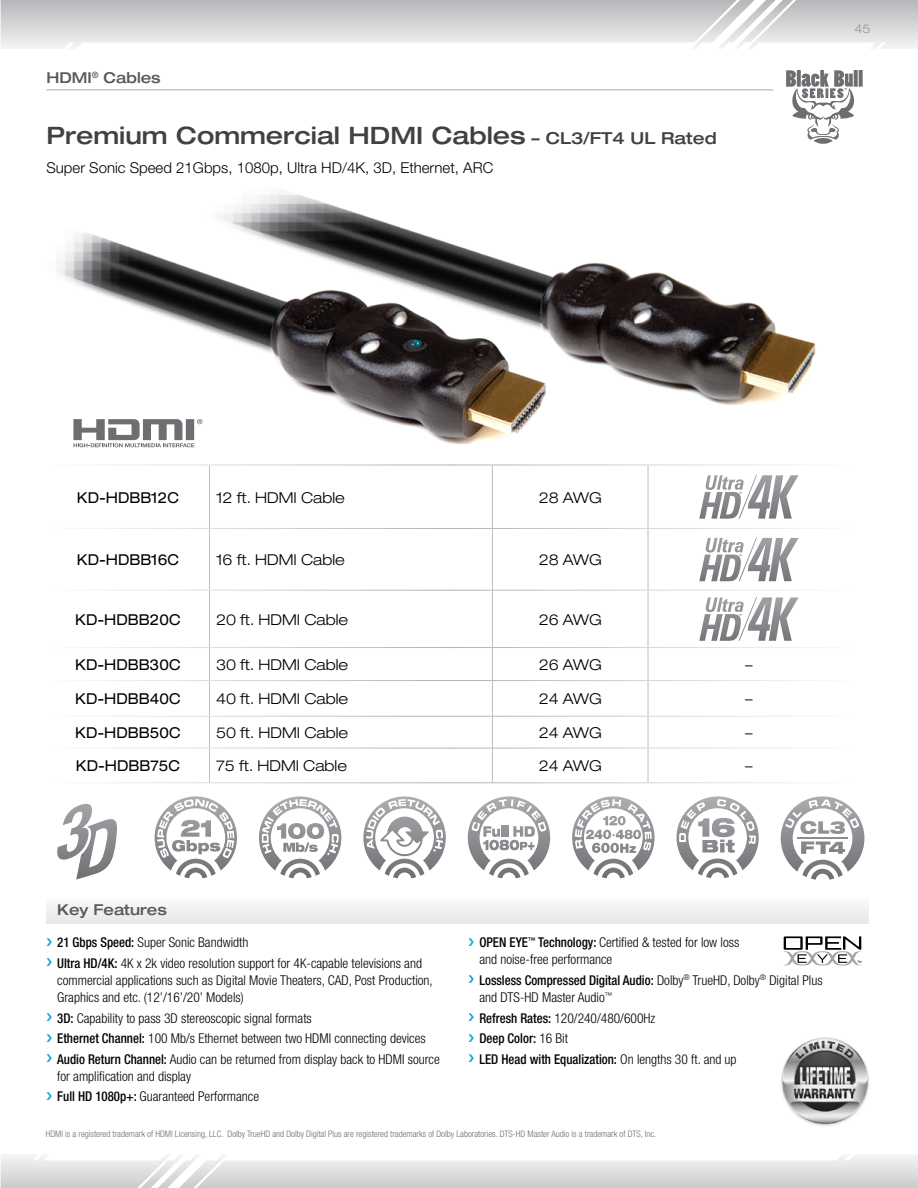
<style>
.page{position:relative;width:918px;height:1188px;background:#fff}
.page>*{position:absolute;margin:0;border:0;box-sizing:border-box;transform-origin:0 0}
.t1{font:500 expanded 24px "Helvetica Neue";color:#414042}
.t2{font:300 expanded 15px "Helvetica Neue";color:#000}
.t3{font:expanded 15px "Helvetica Neue";color:#000;scale:.95 1}
.t4{font:300 15px "Helvetica Neue";color:#000}
.t5{font:500 expanded 15px "Helvetica Neue";color:#58595b}
.t6{font:300 condensed 13.5px/20.5px "Helvetica Neue";color:#000}
.t7{font:500 condensed 13.5px/20.5px "Helvetica Neue";color:#000;scale:.95 1}
.t8{font:300 expanded 12px "Helvetica Neue";color:#939598}
.t9{font:300 condensed 9px "Helvetica Neue";color:#6d6e71}
.s1{font-size:16.5px}
.s2{font-weight:500}
.s3{font-weight:300}
</style>
<div class="page">
<svg style="left:1px;top:1155px;width:917px;height:33px"></svg>
<svg style="left:1px;top:0;width:917px;height:49px"></svg>
<img style="left:56px;top:194px;width:760px;height:254px">
<hr style="left:46px;top:90px;width:727px;height:1px;background:#a7a9ac">
<svg style="left:859px;top:70px;width:4px;height:17px"></svg>
<svg style="left:786px;top:70px;width:73px;height:74px"></svg>
<svg style="left:154px;top:466px;width:638px;height:316px"></svg>
<hr style="left:209px;top:465px;width:1px;height:63px;background:#bcbec0">
<hr style="left:492px;top:465px;width:1px;height:63px;background:#bcbec0">
<hr style="left:209px;top:591px;width:1px;height:56px;background:#bcbec0">
<hr style="left:492px;top:591px;width:1px;height:56px;background:#bcbec0">
<hr style="left:648px;top:465px;width:1px;height:63px;background:#bcbec0">
<hr style="left:209px;top:529px;width:1px;height:61px;background:#bcbec0">
<hr style="left:492px;top:529px;width:1px;height:61px;background:#bcbec0">
<hr style="left:648px;top:529px;width:1px;height:61px;background:#bcbec0">
<hr style="left:648px;top:591px;width:1px;height:56px;background:#bcbec0">
<hr style="left:209px;top:648px;width:1px;height:32px;background:#bcbec0">
<hr style="left:492px;top:648px;width:1px;height:32px;background:#bcbec0">
<hr style="left:648px;top:648px;width:1px;height:32px;background:#bcbec0">
<hr style="left:209px;top:681px;width:1px;height:35px;background:#bcbec0">
<hr style="left:492px;top:681px;width:1px;height:35px;background:#bcbec0">
<hr style="left:648px;top:681px;width:1px;height:35px;background:#bcbec0">
<hr style="left:209px;top:717px;width:1px;height:31px;background:#bcbec0">
<hr style="left:492px;top:717px;width:1px;height:31px;background:#bcbec0">
<hr style="left:648px;top:717px;width:1px;height:31px;background:#bcbec0">
<hr style="left:209px;top:748px;width:1px;height:34px;background:#bcbec0">
<hr style="left:492px;top:748px;width:1px;height:34px;background:#bcbec0">
<hr style="left:648px;top:748px;width:1px;height:34px;background:#bcbec0">
<hr style="left:46px;top:465px;width:164px;height:1px;background:#fff">
<hr style="left:492px;top:465px;width:156px;height:1px;background:#fff">
<hr style="left:648px;top:465px;width:202px;height:1px;background:#fff">
<hr style="left:648px;top:528px;width:202px;height:1px;background:#fff">
<hr style="left:648px;top:590px;width:202px;height:1px;background:#fff">
<hr style="left:46px;top:528px;width:164px;height:1px;background:#fff">
<hr style="left:210px;top:528px;width:282px;height:1px;background:#fff">
<hr style="left:492px;top:528px;width:156px;height:1px;background:#fff">
<hr style="left:46px;top:590px;width:164px;height:1px;background:#fff">
<hr style="left:210px;top:590px;width:282px;height:1px;background:#fff">
<hr style="left:492px;top:590px;width:156px;height:1px;background:#fff">
<hr style="left:46px;top:647px;width:164px;height:1px;background:#fff">
<hr style="left:210px;top:647px;width:282px;height:1px;background:#fff">
<hr style="left:492px;top:647px;width:156px;height:1px;background:#fff">
<hr style="left:648px;top:647px;width:202px;height:1px;background:#fff">
<hr style="left:46px;top:680px;width:164px;height:1px;background:#fff">
<hr style="left:210px;top:680px;width:282px;height:1px;background:#fff">
<hr style="left:492px;top:680px;width:156px;height:1px;background:#fff">
<hr style="left:648px;top:680px;width:202px;height:1px;background:#fff">
<hr style="left:46px;top:716px;width:164px;height:1px;background:#fff">
<hr style="left:210px;top:716px;width:282px;height:1px;background:#fff">
<hr style="left:492px;top:716px;width:156px;height:1px;background:#fff">
<hr style="left:648px;top:716px;width:202px;height:1px;background:#fff">
<hr style="left:46px;top:748px;width:164px;height:1px;background:#fff">
<hr style="left:210px;top:748px;width:282px;height:1px;background:#fff">
<hr style="left:492px;top:748px;width:156px;height:1px;background:#fff">
<hr style="left:648px;top:748px;width:202px;height:1px;background:#fff">
<svg style="left:699px;top:475px;width:100px;height:44px"></svg>
<svg style="left:699px;top:537px;width:100px;height:44px"></svg>
<svg style="left:699px;top:597px;width:100px;height:44px"></svg>
<svg style="left:259px;top:796px;width:82px;height:82px"></svg>
<svg style="left:468px;top:796px;width:82px;height:82px"></svg>
<svg style="left:155px;top:796px;width:82px;height:82px"></svg>
<svg style="left:572px;top:796px;width:83px;height:82px"></svg>
<svg style="left:363px;top:796px;width:83px;height:82px"></svg>
<svg style="left:677px;top:796px;width:82px;height:82px"></svg>
<svg style="left:781px;top:796px;width:83px;height:84px"></svg>
<hr style="left:798px;top:837px;width:49px;height:1px;background:#8c8e91">
<div style="left:46px;top:895px;width:823px;height:29px;background:#f2f1f1"></div>
<svg style="left:783px;top:936px;width:79px;height:29px"></svg>
<svg style="left:57px;top:804px;width:60px;height:76px"></svg>
<svg style="left:73px;top:419px;width:129px;height:28px"></svg>
<img style="left:781px;top:1037px;width:88px;height:89px">
<p class="t5" style="left:46px;top:68px;width:116px">HDMI<sup>®</sup> Cables</p>
<h1 class="t1" style="left:46px;top:120px;width:672px">Premium Commercial HDMI Cables <span class="s1">– CL3/FT4 UL Rated</span></h1>
<p class="t4" style="left:46px;top:158px;width:448px">Super Sonic Speed 21Gbps, 1080p, Ultra HD/4K, 3D, Ethernet, ARC</p>
<p class="t8" style="left:854px;top:21px;width:18px">45</p>
<p class="t3" style="left:77px;top:488px;width:109px">KD-HDBB12C</p>
<p class="t2" style="left:216px;top:488px;width:130px">12 ft. HDMI Cable</p>
<p class="t2" style="left:539px;top:488px;width:65px">28 AWG</p>
<p class="t3" style="left:77px;top:551px;width:109px">KD-HDBB16C</p>
<p class="t2" style="left:216px;top:551px;width:130px">16 ft. HDMI Cable</p>
<p class="t2" style="left:539px;top:551px;width:65px">28 AWG</p>
<p class="t3" style="left:75px;top:610px;width:112px">KD-HDBB20C</p>
<p class="t2" style="left:216px;top:610px;width:134px">20 ft. HDMI Cable</p>
<p class="t2" style="left:539px;top:610px;width:65px">26 AWG</p>
<p class="t3" style="left:75px;top:655px;width:112px">KD-HDBB30C</p>
<p class="t2" style="left:216px;top:656px;width:134px">30 ft. HDMI Cable</p>
<p class="t2" style="left:539px;top:656px;width:65px">26 AWG</p>
<p class="t2" style="left:745px;top:656px;width:9px">–</p>
<p class="t3" style="left:75px;top:690px;width:112px">KD-HDBB40C</p>
<p class="t2" style="left:216px;top:690px;width:134px">40 ft. HDMI Cable</p>
<p class="t2" style="left:539px;top:690px;width:65px">24 AWG</p>
<p class="t2" style="left:745px;top:690px;width:9px">–</p>
<p class="t3" style="left:75px;top:724px;width:112px">KD-HDBB50C</p>
<p class="t2" style="left:216px;top:724px;width:134px">50 ft. HDMI Cable</p>
<p class="t2" style="left:539px;top:724px;width:65px">24 AWG</p>
<p class="t2" style="left:745px;top:724px;width:9px">–</p>
<p class="t3" style="left:76px;top:757px;width:111px">KD-HDBB75C</p>
<p class="t2" style="left:216px;top:757px;width:133px">75 ft. HDMI Cable</p>
<p class="t2" style="left:539px;top:757px;width:65px">24 AWG</p>
<p class="t2" style="left:745px;top:757px;width:9px">–</p>
<p class="t5" style="left:57px;top:901px;width:111px">Key Features</p>
<p class="t6" style="left:57px;top:932px;width:366px"><span class="s2">21 Gbps Speed:</span> Super Sonic Bandwidth<br><span class="s2">Ultra HD/4K:</span> 4K x 2k video resolution support for 4K-capable televisions and</p>
<p class="t6" style="left:57px;top:971px;width:377px;line-height:17.2px">commercial applications such as Digital Movie Theaters, CAD, Post Production,<br>Graphics and etc. (12’/16’/20’ Models)</p>
<p class="t6" style="left:57px;top:1008px;width:384px"><span class="s2">3D:</span> Capability to pass 3D stereoscopic signal formats<br><span class="s2">Ethernet Channel:</span> 100 Mb/s Ethernet between two HDMI connecting devices<br><span class="s2">Audio Return Channel:</span> Audio can be returned from display back to HDMI source</p>
<p class="t6" style="left:57px;top:1066px;width:203px">for amplification and display<br><span class="s2">Full HD 1080p+:</span> Guaranteed Performance</p>
<p class="t6" style="left:479px;top:934px;width:261px;line-height:17.2px"><span class="s2">OPEN EYE</span><sup>™</sup> <span class="s2">Technology:</span> Certified &amp; tested for low loss and noise-free performance</p>
<p class="t6" style="left:479px;top:971px;width:345px;line-height:17.2px"><span class="s2">Lossless Compressed Digital Audio:</span> Dolby<sup>®</sup> TrueHD, Dolby<sup>®</sup> Digital Plus and DTS-HD Master Audio<sup>™</sup></p>
<p class="t7" style="left:479px;top:1007px;width:272px">Refresh Rates: <span class="s3">120/240/480/600Hz<br></span>Deep Color: <span class="s3">16 Bit<br></span>LED Head with Equalization: <span class="s3">On lengths 30 ft. and up</span></p>
<p class="t9" style="left:46px;top:1128px;width:612px">HDMI is a registered trademark of HDMI Licensing, LLC. Dolby TrueHD and Dolby Digital Plus are registered trademarks of Dolby Laboratories. DTS-HD Master Audio is a trademark of DTS, Inc.</p>
</div>
